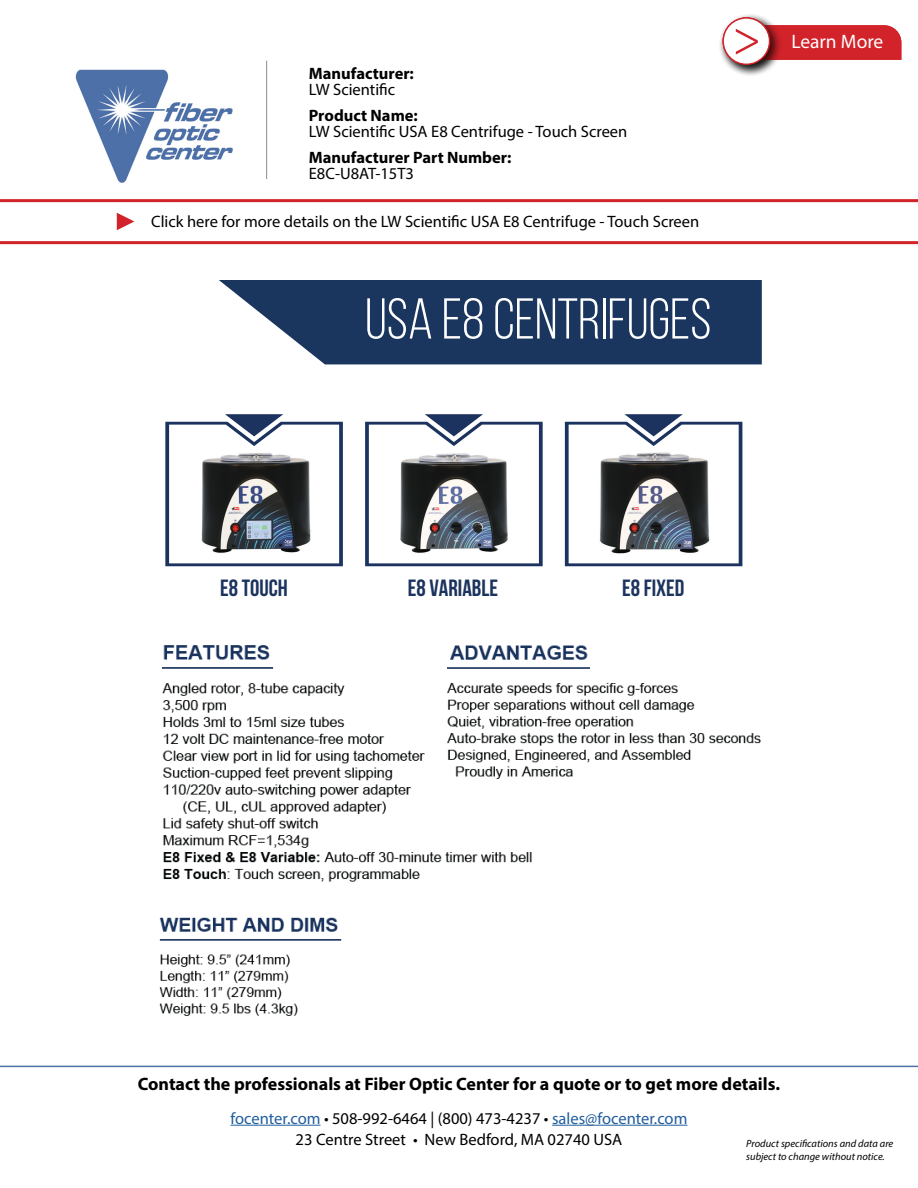
<style>
.page{position:relative;width:918px;height:1188px;background:#fff}
.page>*{position:absolute;margin:0;border:0;box-sizing:border-box;transform-origin:0 0}
.t1{font:57.45px "Bebas Neue";color:#fff}
.t2{font:51px "Minion Pro";color:#d2232a}
.t3{font:700 23.55px "Bebas Neue";color:#1b335e}
.t4{font:19.5px "Myriad Pro";color:#fff}
.t5{font:700 18px "Myriad Pro";color:#000}
.t6{font:16.5px/16.5px "Myriad Pro";color:#000}
.t7{font:16.5px "Myriad Pro";color:#215e9e}
.t8{font:700 16.5px/16.5px "Myriad Pro";color:#000}
.t9{font:italic 10.5px "Myriad Pro";color:#000}
.s1{font-weight:400}
.s2{font-weight:700}
.s3{color:#000}
</style>
<div class="page">
<hr style="left:231px;top:1125px;width:90px;height:1px;background:#215e9e">
<hr style="left:552px;top:1125px;width:135px;height:1px;background:#215e9e">
<hr style="left:0;top:1066px;width:918px;height:1px;background:#4f70a8">
<svg style="left:220px;top:281px;width:542px;height:83px;background:#31496d"></svg>
<svg style="left:365px;top:414px;width:178px;height:152px"></svg>
<svg style="left:565px;top:414px;width:177px;height:152px"></svg>
<svg style="left:165px;top:414px;width:178px;height:152px"></svg>
<img style="left:75px;top:69px;width:158px;height:114px">
<hr style="left:266px;top:61px;width:1px;height:118px;background:#8a8c8e">
<hr style="left:0;top:241px;width:918px;height:3px;background:#d2232a">
<svg style="left:117px;top:213px;width:17px;height:17px"></svg>
<div style="left:783px;top:25px;width:118px;height:35px;background:#d2232a"></div>
<div style="left:718px;top:13px;width:65px;height:64px;background:#000;opacity:.75"></div>
<div style="left:723px;top:18px;width:47px;height:46px;background:#fff;border-radius:50%"></div>
<div style="left:723px;top:17px;width:47px;height:48px;border:1px solid #d2232a;border-radius:50%"></div>
<hr style="left:0;top:199px;width:918px;height:3px;background:#d2232a">
<img style="left:162px;top:645px;width:370px;height:237px">
<img style="left:448px;top:645px;width:313px;height:154px">
<img style="left:159px;top:917px;width:183px;height:99px">
<p class="t8" style="left:309px;top:64px;width:107px">Manufacturer:<br><span class="s1">LW Scientific</span></p>
<p class="t6" style="left:309px;top:107px;width:320px"><span class="s2">Product Name:<br></span>LW Scientific USA E8 Centrifuge - Touch Screen</p>
<p class="t8" style="left:309px;top:148px;width:204px">Manufacturer Part Number:</p>
<p class="t6" style="left:309px;top:165px;width:107px">E8C-U8AT-15T3</p>
<p class="t6" style="left:151px;top:213px;width:550px">Click here for more details on the LW Scientific USA E8 Centrifuge - Touch Screen</p>
<p class="t2" style="left:733px;top:4px;width:30px">&gt;</p>
<p class="t4" style="left:791px;top:30px;width:93px">Learn More</p>
<h1 class="t1" style="left:365px;top:288px;width:348px">USA E8 CENTRIFUGES</h1>
<h3 class="t3" style="left:220px;top:575px;width:69px">E8 TOUCH</h3>
<h3 class="t3" style="left:408px;top:575px;width:92px">E8 VARIABLE</h3>
<h3 class="t3" style="left:622px;top:575px;width:64px">E8 FIXED</h3>
<p class="t5" style="left:138px;top:1072px;width:644px">Contact the professionals at Fiber Optic Center for a quote or to get more details.</p>
<p class="t7" style="left:231px;top:1108px;width:458px">focenter.com <span class="s3">• 508-992-6464 | (800) 473-4237 •</span> sales@focenter.com</p>
<p class="t6" style="left:296px;top:1131px;width:328px">23 Centre Street • New Bedford, MA 02740 USA</p>
<p class="t9" style="left:746px;top:1137px;width:149px">Product specifications and data are</p>
<p class="t9" style="left:746px;top:1150px;width:140px">subject to change without notice.</p>
</div>
